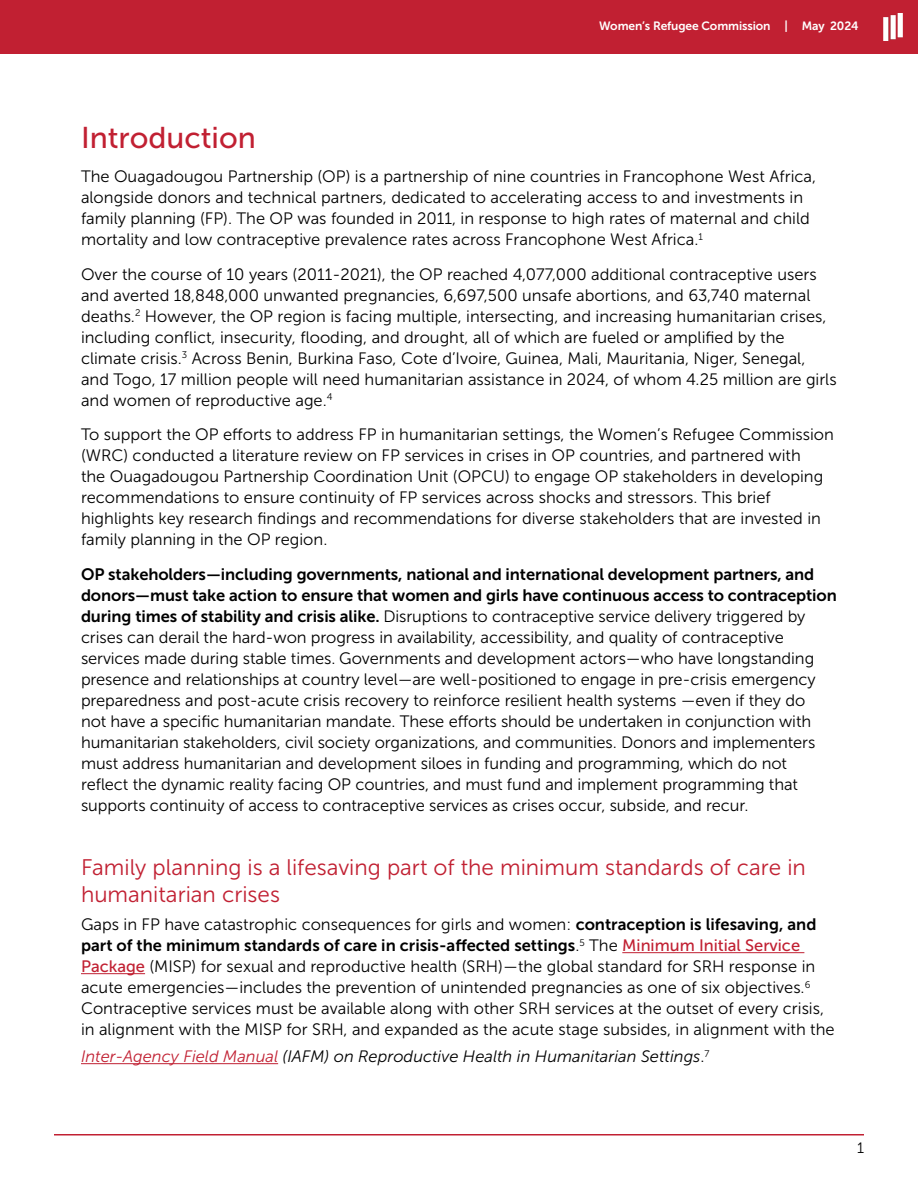
<style>
.page{position:relative;width:918px;height:1188px;background:#fff}
.page>*{position:absolute;margin:0;border:0;box-sizing:border-box;transform-origin:0 0}
.Heading_2{font:30px "Museo Sans 500";color:#c12032}
.Heading_3{font:22.5px/27px "Museo Sans 300";color:#c12032}
.Body{font:16.5px/21px "Museo Sans 300";color:#000}
.Body-2{font:italic 16.5px "Museo Sans 300";color:#000}
.t1{font:15px "Museo Sans 300";color:#000}
.t2{font:12px "Museo Sans 700";letter-spacing:-.01em;color:#fff}
.s1{font-family:"Museo Sans 700"}
.s2{font-family:"Museo Sans 500";color:#c12032}
.s3{color:#c12032}
.s4{font-style:normal}
</style>
<div class="page">
<div style="left:0;top:0;width:918px;height:54px;background:#c12032"></div>
<hr style="left:54px;top:1134px;width:810px;height:2px;background:#c12032">
<img style="left:883px;top:13px;width:19px;height:28px">
<hr style="left:622px;top:952px;width:182px;height:1px;background:#c12032">
<hr style="left:81px;top:973px;width:64px;height:1px;background:#c12032">
<hr style="left:81px;top:1063px;width:197px;height:1px;background:#c12032">
<p class="t2" style="left:599px;top:19px;width:261px">Women’s Refugee Commission | May 2024</p>
<p class="Heading_2" style="left:81px;top:121px;width:176px">Introduction</p>
<p class="Body" style="left:81px;top:166px;width:737px">The Ouagadougou Partnership (OP) is a partnership of nine countries in Francophone West Africa, alongside donors and technical partners, dedicated to accelerating access to and investments in family planning (FP). The OP was founded in 2011, in response to high rates of maternal and child mortality and low contraceptive prevalence rates across Francophone West Africa.<sup>1</sup></p>
<p class="Body" style="left:81px;top:264px;width:757px">Over the course of 10 years (2011-2021), the OP reached 4,077,000 additional contraceptive users and averted 18,848,000 unwanted pregnancies, 6,697,500 unsafe abortions, and 63,740 maternal deaths.<sup>2</sup> However, the OP region is facing multiple, intersecting, and increasing humanitarian crises, including conflict, insecurity, flooding, and drought, all of which are fueled or amplified by the climate crisis.<sup>3</sup> Across Benin, Burkina Faso, Cote d’Ivoire, Guinea, Mali, Mauritania, Niger, Senegal, and Togo, 17 million people will need humanitarian assistance in 2024, of whom 4.25 million are girls and women of reproductive age.<sup>4</sup></p>
<p class="Body" style="left:81px;top:424px;width:755px">To support the OP efforts to address FP in humanitarian settings, the Women’s Refugee Commission (WRC) conducted a literature review on FP services in crises in OP countries, and partnered with<br>the Ouagadougou Partnership Coordination Unit (OPCU) to engage OP stakeholders in developing recommendations to ensure continuity of FP services across shocks and stressors. This brief highlights key research findings and recommendations for diverse stakeholders that are invested in family planning in the OP region.</p>
<p class="Body" style="left:81px;top:564px;width:757px"><span class="s1">OP stakeholders—including governments, national and international development partners, and donors—must take action to ensure that women and girls have continuous access to contraception during times of stability and crisis alike.</span> Disruptions to contraceptive service delivery triggered by crises can derail the hard-won progress in availability, accessibility, and quality of contraceptive services made during stable times. Governments and development actors—who have longstanding presence and relationships at country level—are well-positioned to engage in pre-crisis emergency preparedness and post-acute crisis recovery to reinforce resilient health systems —even if they do<br>not have a specific humanitarian mandate. These efforts should be undertaken in conjunction with humanitarian stakeholders, civil society organizations, and communities. Donors and implementers must address humanitarian and development siloes in funding and programming, which do not reflect the dynamic reality facing OP countries, and must fund and implement programming that supports continuity of access to contraceptive services as crises occur, subside, and recur.</p>
<p class="Heading_3" style="left:81px;top:854px;width:726px">Family planning is a lifesaving part of the minimum standards of care in humanitarian crises</p>
<p class="Body" style="left:81px;top:914px;width:755px">Gaps in FP have catastrophic consequences for girls and women: <span class="s1">contraception is lifesaving, and part of the minimum standards of care in crisis-affected settings</span>.<sup>5</sup> The <span class="s2">Minimum Initial Service Package</span> (MISP) for sexual and reproductive health (SRH)—the global standard for SRH response in acute emergencies—includes the prevention of unintended pregnancies as one of six objectives.<sup>6<br></sup>Contraceptive services must be available along with other SRH services at the outset of every crisis, in alignment with the MISP for SRH, and expanded as the acute stage subsides, in alignment with the</p>
<p class="Body-2" style="left:81px;top:1047px;width:630px"><span class="s3">Inter-Agency Field Manual</span> (IAFM) on Reproductive Health in Humanitarian Settings<span class="s4">.</span><sup>7</sup></p>
<p class="t1" style="left:857px;top:1140px;width:8px">1</p>
</div>
